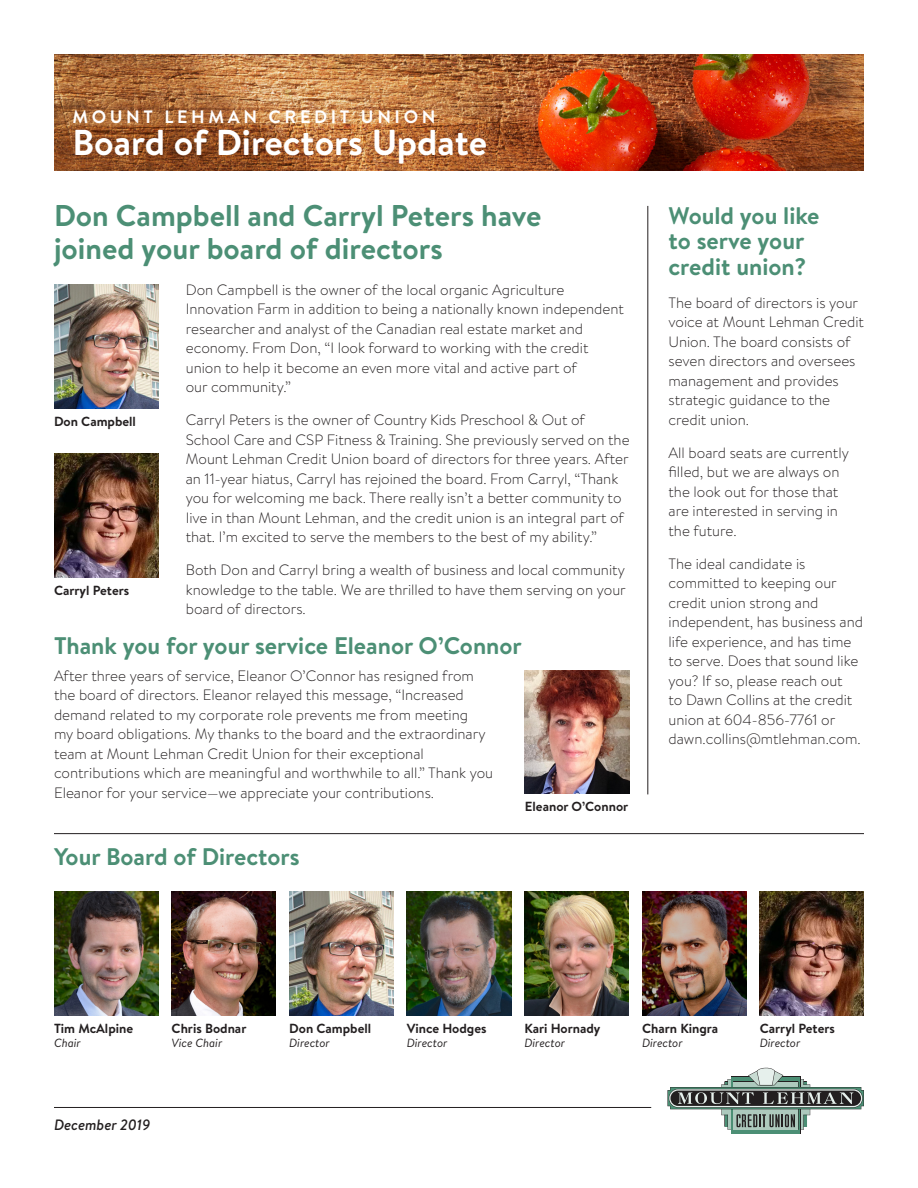
<style>
.page{position:relative;width:918px;height:1188px;background:#fff}
.page>*{position:absolute;margin:0;border:0;box-sizing:border-box;transform-origin:0 0}
.t1{font:700 36px "Brandon Text";color:#fff}
.Headline_16{font:700 30px/33px "Brandon Text";color:#4c8f75}
.Headline_16-2{font:700 24px/25.5px "Brandon Text";color:#4c8f75}
.t2{font:700 18px "Brandon Text";letter-spacing:.2em;color:#fff}
.Body_Text_10{font:300 15px/19.5px "Brandon Text";color:#231f20}
.t3{font:italic 500 15px "Brandon Text";color:#231f20}
.t4{font:700 13.2px "Brandon Text";color:#231f20}
.t5{font:italic 11.85px "Brandon Text";color:#231f20}
</style>
<div class="page">
<img style="left:54px;top:54px;width:810px;height:117px">
<div style="left:731px;top:1077px;width:69px;height:57px;background:#4c8f75"></div>
<svg style="left:667px;top:1068px;width:197px;height:62px"></svg>
<img style="left:54px;top:892px;width:104px;height:124px">
<img style="left:172px;top:892px;width:104px;height:124px">
<img style="left:407px;top:892px;width:104px;height:124px">
<img style="left:289px;top:892px;width:105px;height:124px">
<img style="left:54px;top:284px;width:104px;height:124px">
<img style="left:524px;top:892px;width:105px;height:124px">
<img style="left:642px;top:892px;width:104px;height:124px">
<img style="left:760px;top:892px;width:104px;height:124px">
<hr style="left:54px;top:1107px;width:597px;height:1px;background:#231f20">
<hr style="left:54px;top:833px;width:810px;height:1px;background:#231f20">
<hr style="left:647px;top:206px;width:1px;height:588px;background:#231f20">
<img style="left:54px;top:453px;width:104px;height:124px">
<img style="left:525px;top:670px;width:104px;height:124px">
<p class="t2" style="left:72px;top:104px;width:365px">MOUNT LEHMAN CREDIT UNION</p>
<p class="t1" style="left:72px;top:118px;width:416px">Board of Directors Update</p>
<p class="Headline_16" style="left:54px;top:199px;width:489px">Don Campbell and Carryl Peters have joined your board of directors</p>
<p class="t4" style="left:54px;top:412px;width:84px">Don Campbell</p>
<p class="t4" style="left:54px;top:581px;width:77px">Carryl Peters</p>
<p class="Body_Text_10" style="left:186px;top:279px;width:440px">Don Campbell is the owner of the local organic Agriculture Innovation Farm in addition to being a nationally known independent researcher and analyst of the Canadian real estate market and economy. From Don, “I look forward to working with the credit union to help it become an even more vital and active part of<br>our community.”</p>
<p class="Body_Text_10" style="left:186px;top:410px;width:445px">Carryl Peters is the owner of Country Kids Preschool &amp; Out of School Care and CSP Fitness &amp; Training. She previously served on the Mount Lehman Credit Union board of directors for three years. After an 11-year hiatus, Carryl has rejoined the board. From Carryl, “Thank you for welcoming me back. There really isn’t a better community to Iive in than Mount Lehman, and the credit union is an integral part of that. I’m excited to serve the members to the best of my ability.”</p>
<p class="Body_Text_10" style="left:186px;top:560px;width:442px;text-align:justify">Both Don and Carryl bring a wealth of business and local community knowledge to the table. We are thrilled to have them serving on your board of directors.</p>
<p class="Headline_16-2" style="left:54px;top:633px;width:469px">Thank you for your service Eleanor O’Connor</p>
<p class="Body_Text_10" style="left:54px;top:665px;width:441px">After three years of service, Eleanor O’Connor has resigned from the board of directors. Eleanor relayed this message, “Increased demand related to my corporate role prevents me from meeting<br>my board obligations. My thanks to the board and the extraordinary team at Mount Lehman Credit Union for their exceptional contributions which are meaningful and worthwhile to all.” Thank you Eleanor for your service—we appreciate your contributions.</p>
<p class="Headline_16-2" style="left:54px;top:844px;width:247px">Your Board of Directors</p>
<p class="t4" style="left:525px;top:798px;width:105px">Eleanor O’Connor</p>
<p class="Headline_16-2" style="left:669px;top:202px;width:153px">Would you like to serve your credit union?</p>
<p class="Body_Text_10" style="left:669px;top:292px;width:197px">The board of directors is your voice at Mount Lehman Credit<br>Union. The board consists of seven directors and oversees management and provides strategic guidance to the credit union.</p>
<p class="Body_Text_10" style="left:669px;top:442px;width:182px">All board seats are currently filled, but we are always on the look out for those that are interested in serving in the future.</p>
<p class="Body_Text_10" style="left:669px;top:553px;width:196px">The ideal candidate is committed to keeping our credit union strong and independent, has business and life experience, and has time to serve. Does that sound like you? If so, please reach out<br>to Dawn Collins at the credit union at 604-856-7761 or dawn.collins@mtlehman.com.</p>
<p class="t4" style="left:54px;top:1019px;width:81px">Tim McAlpine</p>
<p class="t5" style="left:54px;top:1035px;width:28px">Chair</p>
<p class="t4" style="left:172px;top:1019px;width:76px">Chris Bodnar</p>
<p class="t5" style="left:172px;top:1035px;width:52px">Vice Chair</p>
<p class="t3" style="left:54px;top:1115px;width:98px">December 2019</p>
<p class="t4" style="left:289px;top:1019px;width:84px">Don Campbell</p>
<p class="t5" style="left:289px;top:1035px;width:42px">Director</p>
<p class="t4" style="left:407px;top:1019px;width:81px">Vince Hodges</p>
<p class="t5" style="left:407px;top:1035px;width:42px">Director</p>
<p class="t4" style="left:524px;top:1019px;width:78px">Kari Hornady</p>
<p class="t5" style="left:524px;top:1035px;width:42px">Director</p>
<p class="t4" style="left:642px;top:1019px;width:78px">Charn Kingra</p>
<p class="t5" style="left:642px;top:1035px;width:42px">Director</p>
<p class="t4" style="left:760px;top:1019px;width:77px">Carryl Peters</p>
<p class="t5" style="left:760px;top:1035px;width:42px">Director</p>
</div>
